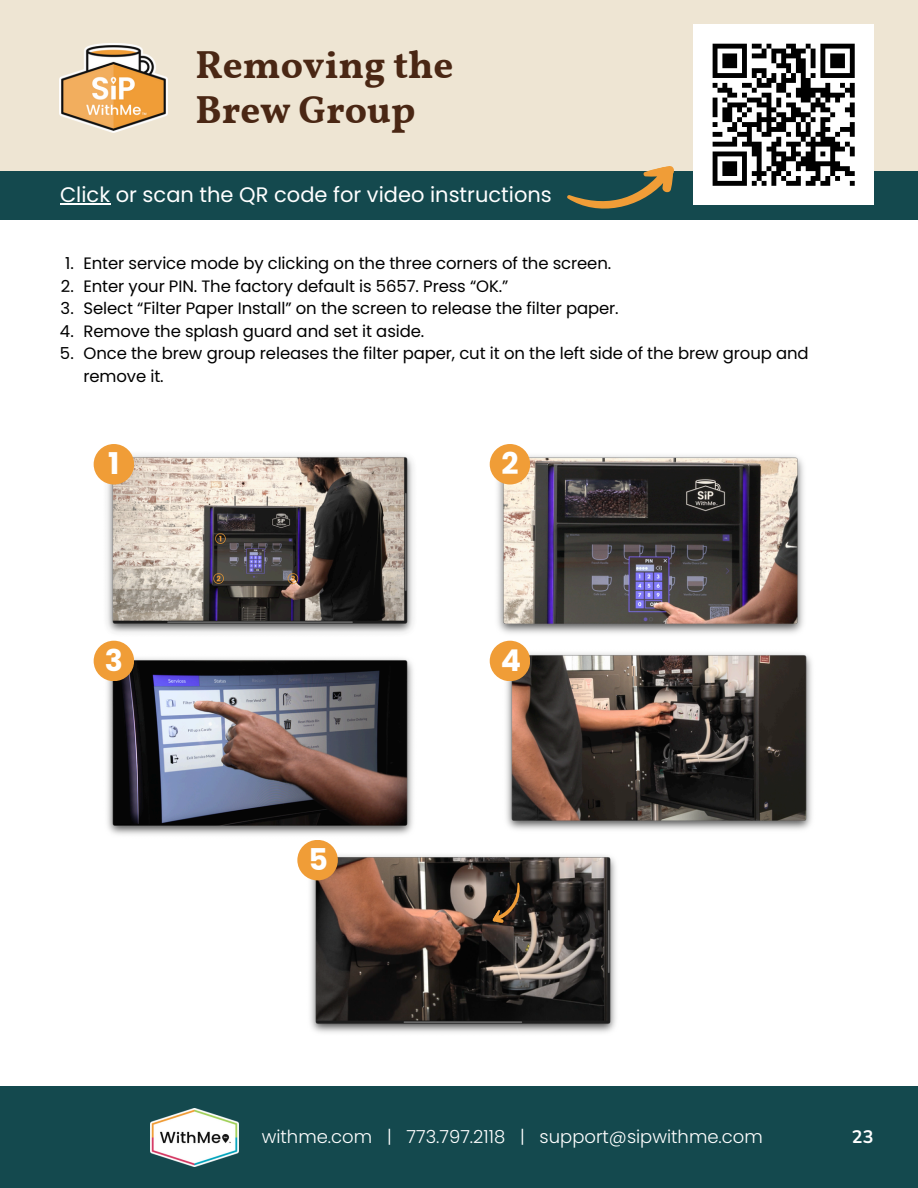
<style>
.page{position:relative;width:918px;height:1188px;background:#fff}
.page>*{position:absolute;margin:0;border:0;box-sizing:border-box;transform-origin:0 0}
.t1{font:700 39px/45px "Vollkorn";color:#4a2714}
.t2{font:700 30px "Poppins";color:#fff}
.t3{font:21px "Poppins";color:#fff}
.t4{font:300 18px "Poppins";color:#fff}
.t5{font:700 18px "Nunito";color:#fff}
.t6{font:16.5px/22.5px "Poppins";letter-spacing:-.005em;color:#000}
</style>
<div class="page">
<div style="left:0;top:33px;width:918px;height:187px;background:#14494e"></div>
<div style="left:0;top:0;width:918px;height:170px;background:#eee5d3"></div>
<svg style="left:564px;top:166px;width:117px;height:43px"></svg>
<img style="left:60px;top:43px;width:108px;height:89px">
<div style="left:694px;top:25px;width:180px;height:180px;background:#fff"></div>
<div style="left:0;top:1087px;width:918px;height:101px;background:#14494e"></div>
<img style="left:150px;top:1108px;width:88px;height:59px">
<img style="left:103px;top:654px;width:310px;height:181px">
<img style="left:501px;top:649px;width:311px;height:181px">
<img style="left:492px;top:451px;width:312px;height:183px">
<img style="left:107px;top:451px;width:306px;height:182px">
<div style="left:94px;top:444px;width:40px;height:41px;background:#f09d37;border-radius:50%"></div>
<div style="left:94px;top:641px;width:40px;height:40px;background:#f09d37;border-radius:50%"></div>
<div style="left:490px;top:444px;width:40px;height:41px;background:#f09d37;border-radius:50%"></div>
<div style="left:490px;top:641px;width:40px;height:40px;background:#f09d37;border-radius:50%"></div>
<img style="left:305px;top:854px;width:311px;height:179px">
<div style="left:297px;top:840px;width:41px;height:40px;background:#f09d37;border-radius:50%"></div>
<hr style="left:60px;top:203px;width:50px;height:1px;background:#fff">
<svg style="left:492px;top:880px;width:36px;height:48px;background:#302518"></svg>
<svg style="left:712px;top:43px;width:143px;height:143px"></svg>
<p class="t1" style="left:196px;top:46px;width:259px">Removing the<br>Brew Group</p>
<p class="t3" style="left:60px;top:180px;width:493px">Click or scan the QR code for video instructions</p>
<p class="t6" style="left:65px;top:252px;width:10px">1.</p>
<p class="t6" style="left:61px;top:275px;width:14px">2.</p>
<p class="t6" style="left:61px;top:297px;width:15px">3.</p>
<p class="t6" style="left:60px;top:320px;width:15px">4.</p>
<p class="t6" style="left:60px;top:342px;width:15px">5.</p>
<p class="t6" style="left:84px;top:252px;width:529px">Enter service mode by clicking on the three corners of the screen.</p>
<p class="t6" style="left:84px;top:275px;width:426px">Enter your PIN. The factory default is 5657. Press “OK.”</p>
<p class="t6" style="left:84px;top:297px;width:537px">Select “Filter Paper Install” on the screen to release the filter paper.</p>
<p class="t6" style="left:84px;top:320px;width:342px">Remove the splash guard and set it aside.</p>
<p class="t6" style="left:84px;top:342px;width:727px">Once the brew group releases the filter paper, cut it on the left side of the brew group and remove it.</p>
<h1 class="t2" style="left:108px;top:443px;width:13px">1</h1>
<h2 class="t2" style="left:501px;top:443px;width:19px">2</h2>
<p class="t2" style="left:105px;top:640px;width:20px">3</p>
<p class="t2" style="left:501px;top:640px;width:22px">4</p>
<p class="t2" style="left:309px;top:839px;width:21px">5</p>
<p class="t4" style="left:262px;top:1124px;width:503px">withme.com | 773.797.2118 | support@sipwithme.com</p>
<p class="t5" style="left:852px;top:1125px;width:23px">23</p>
</div>
